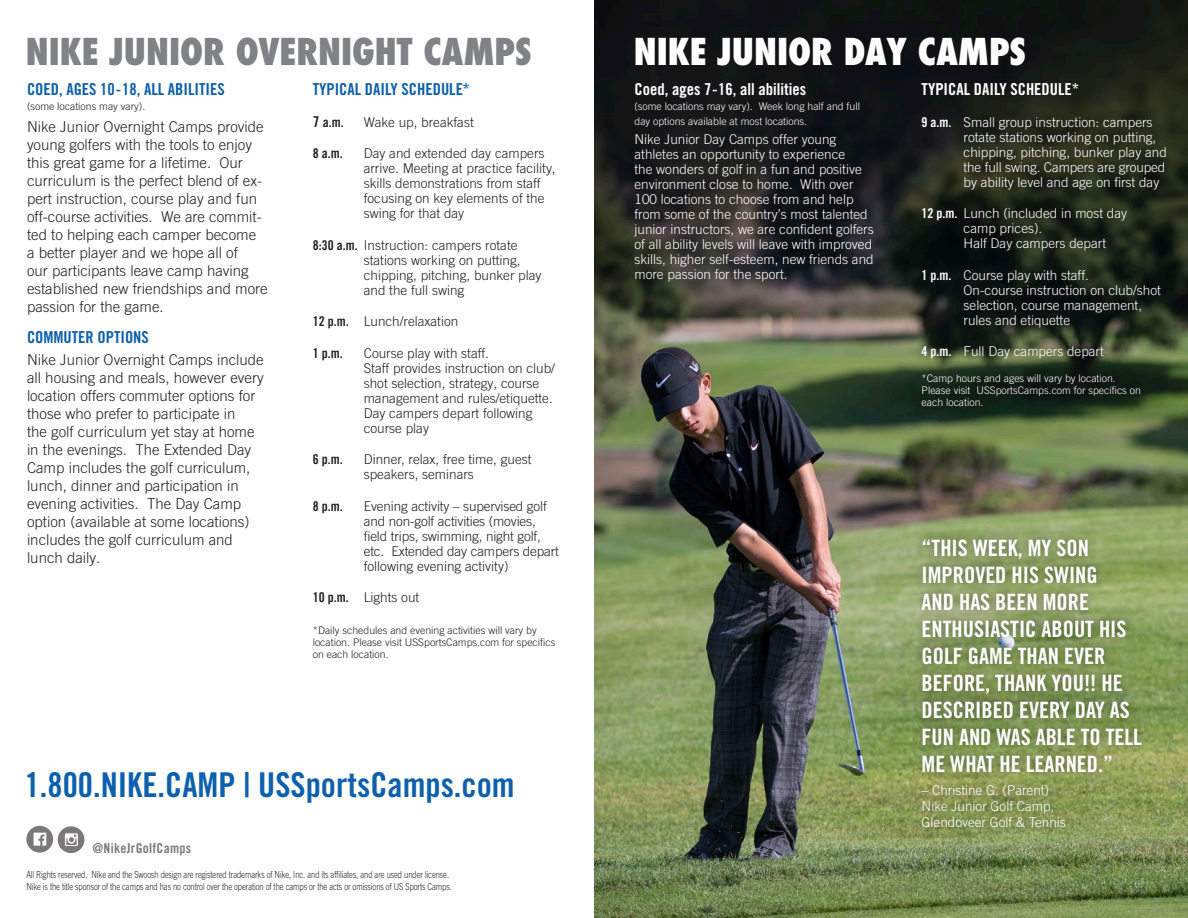
<style>
.page{position:relative;width:1188px;height:918px;background:#fff}
.page>*{position:absolute;margin:0;border:0;box-sizing:border-box;transform-origin:0 0}
.t1{font:800 36px "Futura N Dfor Nike 365 Cn";color:#808285}
.t2{font:800 36px "Futura N Dfor Nike 365 Cn";color:#fff}
.t3{font:700 condensed 34.2px "Trade Gothicfor Nike 365";color:#0d60ad}
.t4{font:700 condensed 22.5px/27px "Trade Gothicfor Nike 365";color:#fff}
.t5{font:700 condensed 16.5px "Trade Gothicfor Nike 365";color:#0d60ad}
.t6{font:700 condensed 16.5px "Trade Gothicfor Nike 365";color:#fff}
.t7{font:300 15px/18px "Trade Gothicfor Nike 365";color:#231f20}
.t8{font:700 condensed 13.65px "Trade Gothicfor Nike 365";letter-spacing:.02em;color:#231f20}
.t9{font:300 13.5px/15px "Trade Gothicfor Nike 365";color:#fff}
.t10{font:300 13.5px/15px "Trade Gothicfor Nike 365";color:#231f20}
.t11{font:700 condensed 13.5px "Trade Gothicfor Nike 365";color:#231f20}
.t12{font:300 10.5px/12px "Trade Gothicfor Nike 365";color:#fff}
.t13{font:300 10.5px/12px "Trade Gothicfor Nike 365";color:#231f20}
.t14{font:300 9.75px/11.7px "Trade Gothicfor Nike 365";letter-spacing:-.01em;color:#231f20;scale:.79 1}
.s1{font-size:15px}
.s2{font-weight:700;font-stretch:condensed}
</style>
<div class="page">
<img style="left:594px;top:0;width:594px;height:918px">
<div style="left:626px;top:75px;width:256px;height:214px;background:#231f20;opacity:.75"></div>
<div style="left:913px;top:74px;width:262px;height:342px;background:#231f20;opacity:.75"></div>
<div style="left:913px;top:530px;width:237px;height:307px;background:#231f20;opacity:.49"></div>
<svg style="left:26px;top:826px;width:58px;height:27px"></svg>
<p class="t1" style="left:26px;top:27px;width:507px">NIKE JUNIOR OVERNIGHT CAMPS</p>
<p class="t2" style="left:634px;top:27px;width:394px">NIKE JUNIOR DAY CAMPS</p>
<p class="t5" style="left:27px;top:79px;width:199px">COED, AGES 10-18, ALL ABILITIES</p>
<p class="t13" style="left:27px;top:101px;width:120px">(some locations may vary).</p>
<p class="t7" style="left:27px;top:117px;width:242px">Nike Junior Overnight Camps provide young golfers with the tools to enjoy this great game for a lifetime. Our curriculum is the perfect blend of ex&shy;pert instruction, course play and fun off-course activities. We are commit&shy;ted to helping each camper become<br>a better player and we hope all of<br>our participants leave camp having established new friendships and more passion for the game.</p>
<p class="t5" style="left:27px;top:328px;width:123px">COMMUTER OPTIONS</p>
<p class="t7" style="left:27px;top:350px;width:238px">Nike Junior Overnight Camps include all housing and meals, however every location offers commuter options for those who prefer to participate in<br>the golf curriculum yet stay at home in the evenings. The Extended Day Camp includes the golf curriculum, lunch, dinner and participation in evening activities. The Day Camp option (available at some locations) includes the golf curriculum and lunch daily.</p>
<p class="t5" style="left:313px;top:79px;width:158px">TYPICAL DAILY SCHEDULE*</p>
<p class="t11" style="left:313px;top:114px;width:32px"><span class="s1">7</span> a.m.</p>
<p class="t10" style="left:364px;top:114px;width:112px">Wake up, breakfast</p>
<p class="t11" style="left:313px;top:145px;width:31px">8 a.m.</p>
<p class="t10" style="left:364px;top:146px;width:193px">Day and extended day campers arrive. Meeting at practice facility, skills demonstrations from staff focusing on key elements of the swing for that day</p>
<p class="t10" style="left:364px;top:237px;width:179px;text-indent:-51px"><span class="s2">8:30 a.m.</span> Instruction: campers rotate stations working on putting, chipping, pitching, bunker play and the full swing</p>
<p class="t10" style="left:313px;top:314px;width:147px"><span class="s2">12 p.m.</span> Lunch/relaxation</p>
<p class="t11" style="left:313px;top:345px;width:31px">1 p.m.</p>
<p class="t10" style="left:364px;top:345px;width:193px">Course play with staff.<br>Staff provides instruction on club/ shot selection, strategy, course management and rules/etiquette.<br>Day campers depart following course play</p>
<p class="t11" style="left:313px;top:451px;width:31px">6 p.m.</p>
<p class="t10" style="left:364px;top:452px;width:169px">Dinner, relax, free time, guest speakers, seminars</p>
<p class="t11" style="left:313px;top:498px;width:31px">8 p.m.</p>
<p class="t10" style="left:364px;top:498px;width:197px">Evening activity – supervised golf and non-golf activities (movies, field trips, swimming, night golf, etc. Extended day campers depart following evening activity)</p>
<p class="t10" style="left:313px;top:590px;width:108px"><span class="s2">10 p.m.</span> Lights out</p>
<p class="t13" style="left:313px;top:624px;width:244px">*Daily schedules and evening activities will vary by location. Please visit USSportsCamps.com for specifics on each location.</p>
<p class="t3" style="left:25px;top:764px;width:492px">1.800.NIKE.CAMP | USSportsCamps.com</p>
<p class="t8" style="left:92px;top:839px;width:100px">@NikeJrGolfCamps</p>
<p class="t14" style="left:26px;top:869px;width:540px">All Rights reserved. Nike and the Swoosh design are registered trademarks of Nike, Inc. and its affiliates, and are used under license.<br>Nike is the title sponsor of the camps and has no control over the operation of the camps or the acts or omissions of US Sports Camps.</p>
<p class="t6" style="left:634px;top:79px;width:173px">Coed, ages 7-16, all abilities</p>
<p class="t12" style="left:634px;top:99px;width:227px;line-height:15px">(some locations may vary). Week long half and full day options available at most locations.</p>
<p class="t9" style="left:634px;top:131px;width:241px">Nike Junior Day Camps offer young athletes an opportunity to experience<br>the wonders of golf in a fun and positive environment close to home. With over 100 locations to choose from and help from some of the country’s most talented junior instructors, we are confident golfers of all ability levels will leave with improved skills, higher self-esteem, new friends and more passion for the sport.</p>
<p class="t6" style="left:922px;top:79px;width:159px">TYPICAL DAILY SCHEDULE*</p>
<p class="t9" style="left:964px;top:114px;width:205px;text-indent:-42px"><span class="s2">9 a.m.</span> Small group instruction: campers rotate stations working on putting, chipping, pitching, bunker play and the full swing. Campers are grouped by ability level and age on first day</p>
<p class="t9" style="left:964px;top:206px;width:165px;text-indent:-42px"><span class="s2">12 p.m.</span> Lunch (included in most day camp prices).<br>Half Day campers depart</p>
<p class="t9" style="left:964px;top:267px;width:199px;text-indent:-42px"><span class="s2">1 p.m.</span> Course play with staff.<br>On-course instruction on club/shot selection, course management, rules and etiquette</p>
<p class="t9" style="left:922px;top:344px;width:184px"><span class="s2">4 p.m.</span> Full Day campers depart</p>
<p class="t12" style="left:922px;top:372px;width:221px">*Camp hours and ages will vary by location.<br>Please visit USSportsCamps.com for specifics on each location.</p>
<p class="t4" style="left:922px;top:534px;width:222px">“THIS WEEK, MY SON<br>IMPROVED HIS SWING<br>AND HAS BEEN MORE<br>ENTHUSIASTIC ABOUT HIS<br>GOLF GAME THAN EVER<br>BEFORE, THANK YOU!! HE<br>DESCRIBED EVERY DAY AS<br>FUN AND WAS ABLE TO TELL<br>ME WHAT HE LEARNED.”</p>
<p class="t9" style="left:922px;top:782px;width:129px">– Christine G. (Parent)</p>
<p class="t9" style="left:922px;top:798px;width:146px;line-height:16.2px">Nike Junior Golf Camp,<br>Glendoveer Golf &amp; Tennis</p>
</div>
